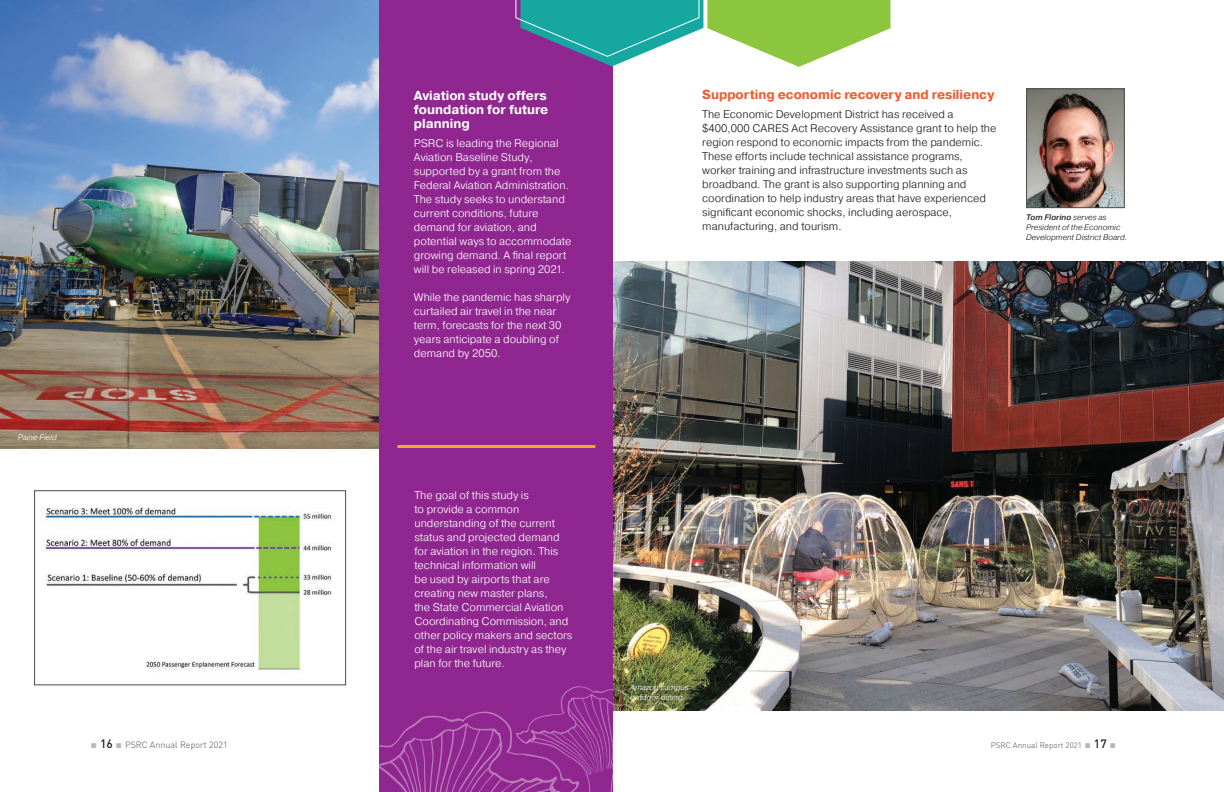
<style>
.page{position:relative;width:1224px;height:792px;background:#fff}
.page>*{position:absolute;margin:0;border:0;box-sizing:border-box;transform-origin:0 0}
.Sub_title{font:700 13px/14px "Pragmatica";color:#fff}
.Sub_title-2{font:700 13px "Pragmatica";color:#f15929}
.Body{font:300 11px/14px "Pragmatica";color:#fff}
.Body-2{font:300 11px/14px "Pragmatica";color:#231f20}
.t1{font:300 9px "DIN Pro";color:#4b4c4c}
.Caption{font:italic 300 8px/9.6px "Pragmatica";color:#231f20}
.Caption-2{font:italic 300 8px/9.6px "Pragmatica";color:#fff}
.t2{font:300 8px "DIN Pro";color:#4b4c4c}
.s1{font-weight:500}
.s2{color:#b8b5b4}
.s3{font-weight:500;font-size:12px;color:#231f20}
</style>
<div class="page">
<img style="left:0;top:0;width:379px;height:449px">
<img style="left:612px;top:261px;width:612px;height:450px">
<img style="left:44px;top:507px;width:289px;height:163px">
<div style="left:34px;top:491px;width:312px;height:194px;border:1px solid #4b4c4c"></div>
<div style="left:379px;top:0;width:233px;height:792px;background:#90268f"></div>
<hr style="left:397px;top:445px;width:198px;height:3px;background:#f0aa26">
<svg style="left:621px;top:676px;width:77px;height:34px;background:#606a39"></svg>
<svg style="left:379px;top:686px;width:286px;height:106px"></svg>
<img style="left:1028px;top:91px;width:94px;height:115px">
<div style="left:1026px;top:89px;width:98px;height:119px;border:1px solid #4b4c4c"></div>
<svg style="left:515px;top:0;width:375px;height:67px"></svg>
<p class="Caption-2" style="left:18px;top:433px;width:41px">Paine Field</p>
<p class="Sub_title" style="left:414px;top:89px;width:136px">Aviation study offers foundation for future planning</p>
<p class="Body" style="left:414px;top:136px;width:159px">PSRC is leading the Regional<br>Aviation Baseline Study, supported by a grant from the<br>Federal Aviation Administration.<br>The study seeks to understand current conditions, future demand for aviation, and potential ways to accommodate growing demand. A final report will be released in spring 2021.</p>
<p class="Body" style="left:414px;top:290px;width:158px">While the pandemic has sharply curtailed air travel in the near term, forecasts for the next 30 years anticipate a doubling of demand by 2050.</p>
<p class="Body" style="left:414px;top:488px;width:159px">The goal of this study is<br>to provide a common understanding of the current status and projected demand for aviation in the region. This technical information will<br>be used by airports that are creating new master plans,<br>the State Commercial Aviation<br>Coordinating Commission, and other policy makers and sectors of the air travel industry as they plan for the future.</p>
<p class="Sub_title-2" style="left:702px;top:87px;width:294px">Supporting economic recovery and resiliency</p>
<p class="Body-2" style="left:702px;top:107px;width:296px">The Economic Development District has received a $400,000 CARES Act Recovery Assistance grant to help the region respond to economic impacts from the pandemic.<br>These efforts include technical assistance programs, worker training and infrastructure investments such as broadband. The grant is also supporting planning and coordination to help industry areas that have experienced significant economic shocks, including aerospace, manufacturing, and tourism.</p>
<p class="Caption" style="left:1026px;top:213px;width:103px"><span class="s1">Tom Florino</span> serves as<br>President of the Economic<br>Development District Board.</p>
<p class="Caption-2" style="left:630px;top:682px;width:60px">Amazon campus outdoor dining</p>
<p class="t1" style="left:90px;top:738px;width:139px"><span class="s2">○</span> <span class="s3">16</span> <span class="s2">○</span> PSRC Annual Report 2021</p>
<p class="t2" style="left:991px;top:739px;width:127px">PSRC Annual Report 2021 <span class="s2">○</span> <span class="s3">17</span> <span class="s2">○</span></p>
</div>
